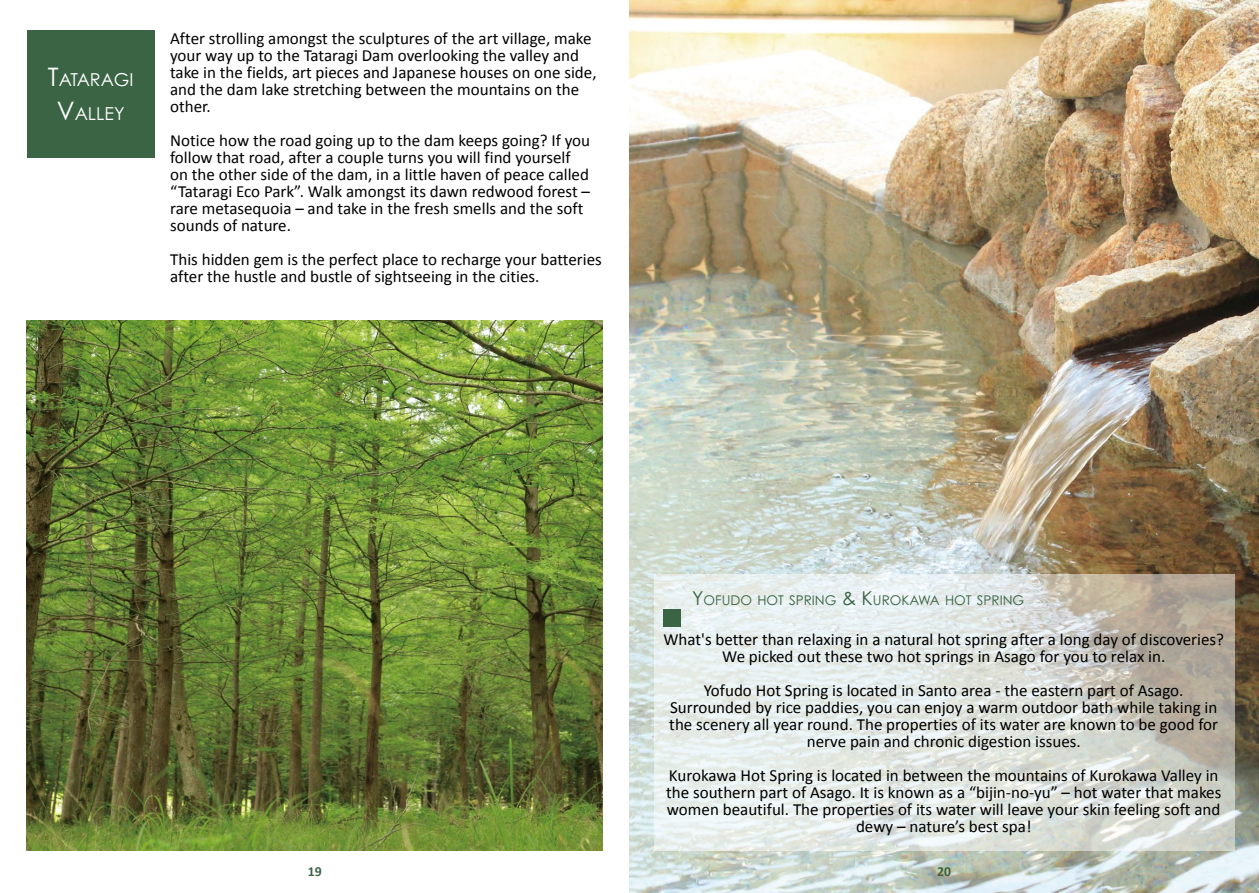
<style>
.page{position:relative;width:1259px;height:893px;background:#fff}
.page>*{position:absolute;margin:0;border:0;box-sizing:border-box;transform-origin:0 0}
.t1{font:17.85px/34px "Century Gothic Pro";color:#fff}
.t2{font:16.95px/17px "Calibri";color:#000}
.t3{font:700 13.8px "Calibri";color:#3a6444}
.t4{font:13.35px "Century Gothic Pro";color:#3a6444}
.s1{font-size:25.5px}
.s2{font-size:19.2px}
</style>
<div class="page">
<img style="left:629px;top:0;width:630px;height:893px">
<svg style="left:654px;top:573px;width:580px;height:277px;background:#dbded9"></svg>
<img style="left:27px;top:320px;width:575px;height:530px">
<div style="left:27px;top:30px;width:127px;height:127px;background:#3a6444"></div>
<div style="left:663px;top:609px;width:17px;height:17px;background:#3a6444"></div>
<p class="t1" style="left:57px;top:62px;width:29px;text-indent:-9px"><span class="s1">T</span>ATARAGI<br><span class="s1">V</span>ALLEY</p>
<p class="t2" style="left:170px;top:29px;width:428px">After strolling amongst the sculptures of the art village, make your way up to the Tataragi Dam overlooking the valley and take in the fields, art pieces and Japanese houses on one side, and the dam lake stretching between the mountains on the other.</p>
<p class="t2" style="left:170px;top:131px;width:421px">Notice how the road going up to the dam keeps going? If you follow that road, after a couple turns you will find yourself on the other side of the dam, in a little haven of peace called “Tataragi Eco Park”. Walk amongst its dawn redwood forest – rare metasequoia – and take in the fresh smells and the soft sounds of nature.</p>
<p class="t2" style="left:170px;top:250px;width:433px">This hidden gem is the perfect place to recharge your batteries after the hustle and bustle of sightseeing in the cities.</p>
<p class="t3" style="left:308px;top:862px;width:16px">19</p>
<p class="t4" style="left:692px;top:592px;width:40px"><span class="s2">Y</span>OFUDO</p>
<p class="t4" style="left:757px;top:592px;width:10px">HOT</p>
<p class="t4" style="left:789px;top:592px;width:24px">SPRING</p>
<p class="t4" style="left:842px;top:592px;width:42px"><span class="s2">&amp; K</span>UROKAWA</p>
<p class="t4" style="left:945px;top:592px;width:10px">HOT</p>
<p class="t4" style="left:977px;top:592px;width:24px">SPRING</p>
<p class="t2" style="left:663px;top:630px;width:562px;text-align:center">What's better than relaxing in a natural hot spring after a long day of discoveries?<br>We picked out these two hot springs in Asago for you to relax in.</p>
<p class="t2" style="left:669px;top:681px;width:550px;text-align:center">Yofudo Hot Spring is located in Santo area - the eastern part of Asago.<br>Surrounded by rice paddies, you can enjoy a warm outdoor bath while taking in the scenery all year round. The properties of its water are known to be good for nerve pain and chronic digestion issues.</p>
<p class="t2" style="left:666px;top:766px;width:557px;text-align:center">Kurokawa Hot Spring is located in between the mountains of Kurokawa Valley in the southern part of Asago. It is known as a “bijin-no-yu” – hot water that makes women beautiful. The properties of its water will leave your skin feeling soft and dewy – nature’s best spa!</p>
<p class="t3" style="left:937px;top:862px;width:16px">20</p>
</div>
